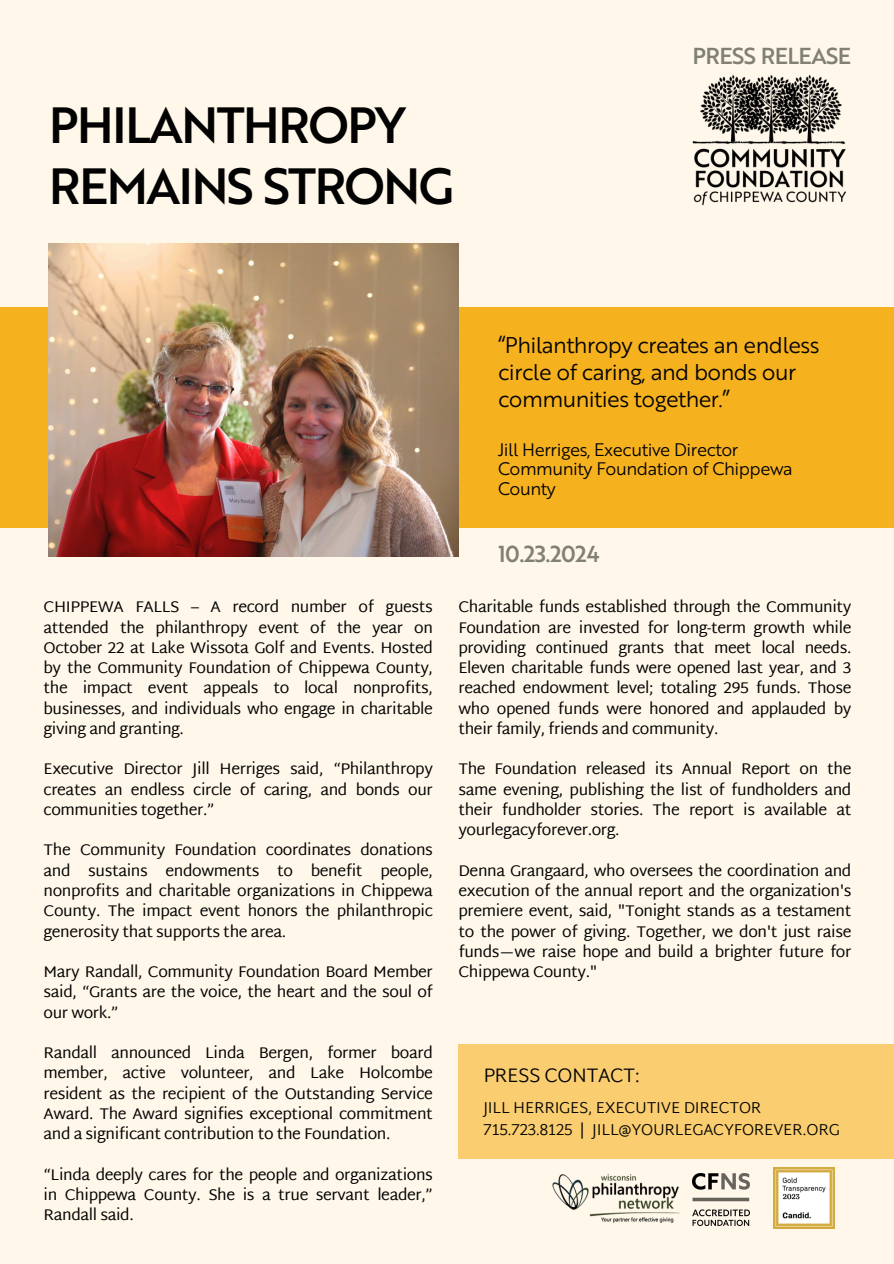
<style>
.page{position:relative;width:894px;height:1264px;background:#fff}
.page>*{position:absolute;margin:0;border:0;box-sizing:border-box;transform-origin:0 0}
.t1{font:49.5px/60.8px "Brother 1816 Medium";letter-spacing:-.035em;color:#020202}
.t2{font:22.5px "Brother 1816 Medium";letter-spacing:-.025em;color:#808073}
.t3{font:22.2px/27px "Brother 1816 Book";letter-spacing:-.025em;color:#020202}
.t4{font:300 19.5px "Martel Sans";letter-spacing:-.025em;color:#020202}
.t5{font:17.7px/19.2px "Brother 1816 Book";letter-spacing:-.025em;color:#020202}
.t6{font:15.75px/20.2px "Martel Sans";letter-spacing:-.025em;color:#020202;text-align:justify}
.t7{font:300 15.75px/22.5px "Martel Sans";letter-spacing:-.015em;color:#020202}
</style>
<div class="page">
<div style="left:0;top:0;width:893px;height:1263px;background:#fff8ea"></div>
<div style="left:0;top:307px;width:893px;height:221px;background:#f6b11f"></div>
<img style="left:692px;top:74px;width:154px;height:132px">
<img style="left:49px;top:244px;width:409px;height:313px">
<div style="left:458px;top:1043px;width:435px;height:115px;background:#f9cd70"></div>
<img style="left:692px;top:1173px;width:57px;height:52px">
<img style="left:773px;top:1167px;width:61px;height:61px">
<img style="left:552px;top:1174px;width:128px;height:49px">
<p class="t1" style="left:49px;top:92px;width:406px">PHILANTHROPY<br>REMAINS STRONG</p>
<p class="t2" style="left:692px;top:39px;width:160px">PRESS RELEASE</p>
<p class="t3" style="left:498px;top:330px;width:323px">“Philanthropy creates an endless circle of caring, and bonds our communities together.”</p>
<p class="t5" style="left:498px;top:439px;width:296px">Jill Herriges, Executive Director<br>Community Foundation of Chippewa<br>County</p>
<p class="t2" style="left:498px;top:538px;width:103px">10.23.2024</p>
<p class="t6" style="left:43px;top:597px;width:391px">CHIPPEWA FALLS – A record number of guests attended the philanthropy event of the year on October 22 at Lake Wissota Golf and Events. Hosted by the Community Foundation of Chippewa County, the impact event appeals to local nonprofits, businesses, and individuals who engage in charitable giving and granting.</p>
<p class="t6" style="left:43px;top:759px;width:391px">Executive Director Jill Herriges said, “Philanthropy creates an endless circle of caring, and bonds our communities together.”</p>
<h6 class="t6" style="left:43px;top:840px;width:391px">The Community Foundation coordinates donations and sustains endowments to benefit people, nonprofits and charitable organizations in Chippewa County. The impact event honors the philanthropic generosity that supports the area.</h6>
<p class="t6" style="left:43px;top:961px;width:391px">Mary Randall, Community Foundation Board Member said, “Grants are the voice, the heart and the soul of our work.”</p>
<p class="t6" style="left:43px;top:1042px;width:391px">Randall announced Linda Bergen, former board member, active volunteer, and Lake Holcombe resident as the recipient of the Outstanding Service Award. The Award signifies exceptional commitment and a significant contribution to the Foundation.</p>
<p class="t6" style="left:43px;top:1164px;width:391px">“Linda deeply cares for the people and organizations in Chippewa County. She is a true servant leader,” Randall said.</p>
<p class="t6" style="left:458px;top:597px;width:394px">Charitable funds established through the Community Foundation are invested for long-term growth while providing continued grants that meet local needs.<br>Eleven charitable funds were opened last year, and 3 reached endowment level; totaling 295 funds. Those who opened funds were honored and applauded by their family, friends and community.</p>
<p class="t6" style="left:458px;top:759px;width:394px">The Foundation released its Annual Report on the same evening, publishing the list of fundholders and their fundholder stories. The report is available at yourlegacyforever.org.</p>
<p class="t6" style="left:458px;top:860px;width:394px">Denna Grangaard, who oversees the coordination and execution of the annual report and the organization's premiere event, said, "Tonight stands as a testament to the power of giving. Together, we don't just raise funds—we raise hope and build a brighter future for Chippewa County."</p>
<h5 class="t4" style="left:483px;top:1064px;width:158px">PRESS CONTACT:</h5>
<h2 class="t7" style="left:483px;top:1095px;width:358px">JILL HERRIGES, EXECUTIVE DIRECTOR<br>715.723.8125 | JILL@YOURLEGACYFOREVER.ORG</h2>
</div>
